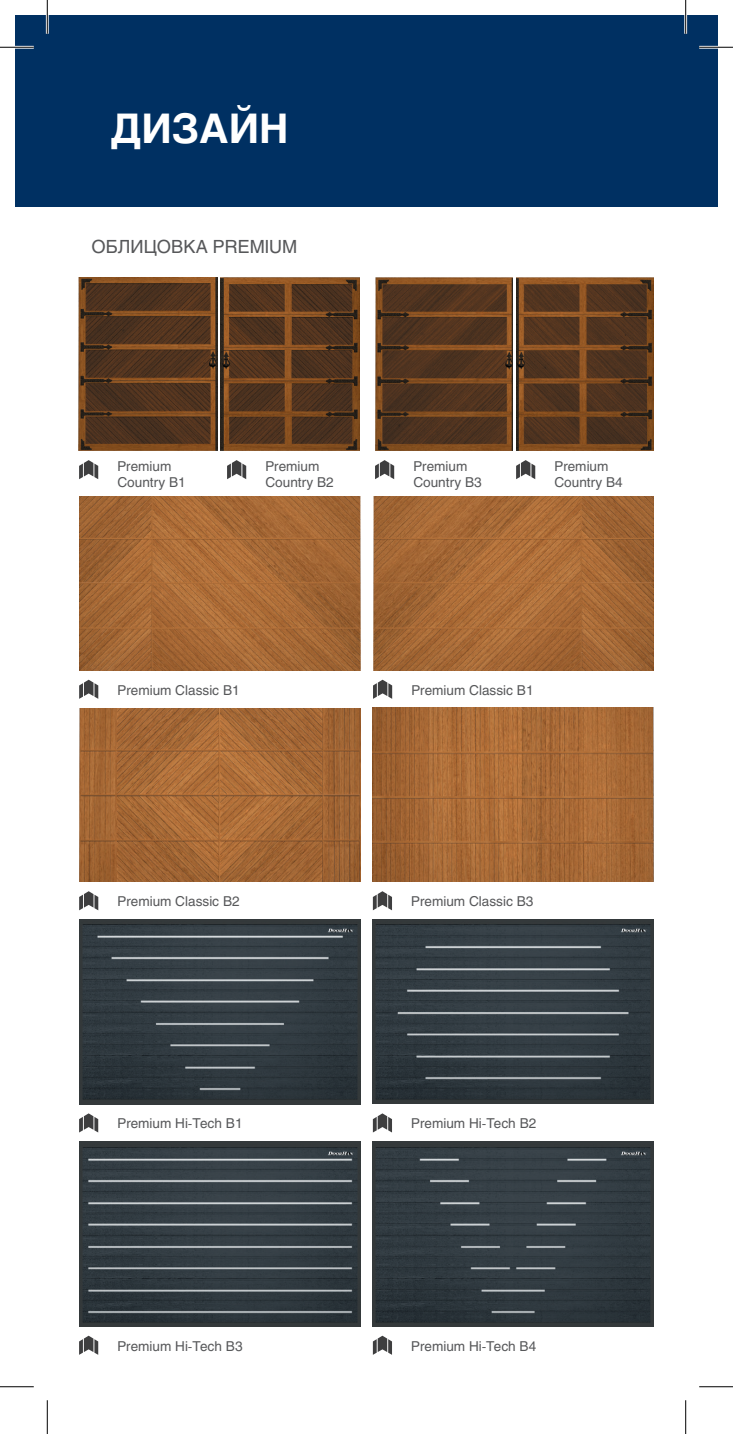
<style>
.page{position:relative;width:733px;height:1434px;background:#fff}
.page>*{position:absolute;margin:0;border:0;box-sizing:border-box;transform-origin:0 0}
.t1{font:700 40.5px "Helios";color:#fff}
.t2{font:18px "Helios";color:#57585a}
.t3{font:13.5px/16.2px "Helios";color:#57585a}
</style>
<div class="page">
<div style="left:15px;top:15px;width:702px;height:192px;background:#003062"></div>
<svg style="left:375px;top:460px;width:19px;height:19px"></svg>
<svg style="left:516px;top:460px;width:19px;height:19px"></svg>
<svg style="left:79px;top:460px;width:19px;height:19px"></svg>
<svg style="left:227px;top:460px;width:19px;height:19px"></svg>
<svg style="left:373px;top:1113px;width:19px;height:19px"></svg>
<svg style="left:79px;top:1113px;width:19px;height:19px"></svg>
<svg style="left:79px;top:680px;width:19px;height:19px"></svg>
<svg style="left:373px;top:680px;width:19px;height:19px"></svg>
<svg style="left:373px;top:891px;width:19px;height:19px"></svg>
<svg style="left:79px;top:891px;width:19px;height:19px"></svg>
<svg style="left:79px;top:1336px;width:19px;height:19px"></svg>
<svg style="left:373px;top:1336px;width:19px;height:19px"></svg>
<img style="left:375px;top:277px;width:137px;height:174px">
<img style="left:516px;top:277px;width:137px;height:174px">
<img style="left:79px;top:277px;width:138px;height:174px">
<img style="left:220px;top:277px;width:139px;height:174px">
<img style="left:79px;top:708px;width:281px;height:174px">
<img style="left:373px;top:708px;width:280px;height:174px">
<img style="left:79px;top:496px;width:281px;height:174px">
<img style="left:373px;top:496px;width:280px;height:174px">
<img style="left:373px;top:920px;width:280px;height:184px">
<img style="left:79px;top:1142px;width:281px;height:184px">
<img style="left:373px;top:1142px;width:280px;height:184px">
<img style="left:79px;top:920px;width:281px;height:184px">
<hr style="left:0;top:46px;width:34px;height:3px;background:#fff">
<hr style="left:699px;top:46px;width:33px;height:3px;background:#fff">
<hr style="left:46px;top:0;width:3px;height:34px;background:#fff">
<hr style="left:684px;top:0;width:2px;height:34px;background:#fff">
<hr style="left:0;top:47px;width:34px;height:1px;background:#000">
<hr style="left:699px;top:47px;width:33px;height:1px;background:#000">
<hr style="left:0;top:1386px;width:34px;height:1px;background:#000">
<hr style="left:699px;top:1386px;width:33px;height:1px;background:#000">
<hr style="left:47px;top:0;width:1px;height:34px;background:#000">
<hr style="left:47px;top:1400px;width:1px;height:34px;background:#000">
<hr style="left:685px;top:0;width:1px;height:34px;background:#000">
<hr style="left:685px;top:1400px;width:1px;height:34px;background:#000">
<h1 class="t1" style="left:111px;top:105px;width:179px">ДИЗАЙН</h1>
<h2 class="t2" style="left:91px;top:236px;width:207px">ОБЛИЦОВКА PREMIUM</h2>
<p class="t3" style="left:117px;top:458px;width:70px">Premium<br>Country B1</p>
<p class="t3" style="left:265px;top:458px;width:70px">Premium<br>Country B2</p>
<p class="t3" style="left:413px;top:458px;width:70px">Premium<br>Country B3</p>
<p class="t3" style="left:554px;top:458px;width:70px">Premium<br>Country B4</p>
<p class="t3" style="left:117px;top:681px;width:124px">Premium Classic B1</p>
<p class="t3" style="left:411px;top:681px;width:124px">Premium Classic B1</p>
<p class="t3" style="left:117px;top:893px;width:124px">Premium Classic B2</p>
<p class="t3" style="left:411px;top:893px;width:124px">Premium Classic B3</p>
<p class="t3" style="left:117px;top:1115px;width:127px">Premium Hi-Tech B1</p>
<p class="t3" style="left:411px;top:1115px;width:127px">Premium Hi-Tech B2</p>
<p class="t3" style="left:117px;top:1337px;width:127px">Premium Hi-Tech B3</p>
<p class="t3" style="left:411px;top:1337px;width:127px">Premium Hi-Tech B4</p>
</div>
